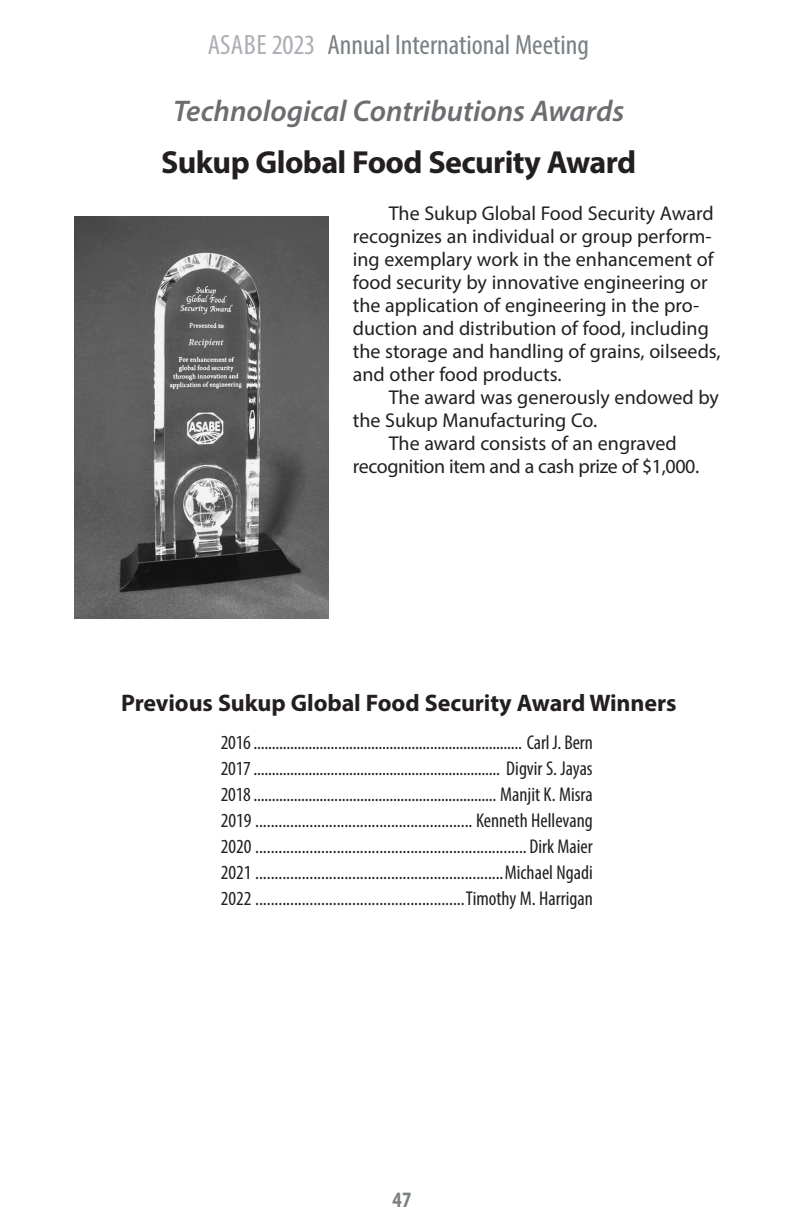
<style>
.page{position:relative;width:792px;height:1224px;background:#fff}
.page>*{position:absolute;margin:0;border:0;box-sizing:border-box;transform-origin:0 0}
.head{font:700 32px "Myriad Pro";letter-spacing:-.02em;color:#231f20}
.award_banner{font:italic 600 30px "Myriad Pro";color:#6c6d70}
.t1{font:condensed 28px "Myriad Pro";color:#7a8084}
.subheads{font:700 24px "Myriad Pro";letter-spacing:-.005em;color:#231f20}
.t2{font:700 condensed 22px "Myriad Pro";color:#7a8084}
.previous_winners{font:condensed 20px "Myriad Pro";color:#231f20}
.intro_p{font:20px/23px "Myriad Pro";color:#231f20}
.intro_p-2{font:20px/23px "Myriad Pro";letter-spacing:-.02em;color:#231f20}
.s1{color:#abafb4}
</style>
<div class="page">
<img style="left:75px;top:217px;width:254px;height:402px">
<h3 class="t1" style="left:208px;top:28px;width:383px"><span class="s1">ASABE 2023</span> Annual International Meeting</h3>
<p class="award_banner" style="left:173px;top:91px;width:453px">Technological Contributions Awards</p>
<p class="head" style="left:161px;top:141px;width:476px">Sukup Global Food Security Award</p>
<p class="intro_p" style="left:353px;top:201px;width:369px;text-indent:36px">The Sukup Global Food Security Award recognizes an individual or group perform&shy;ing exemplary work in the enhancement of food security by innovative engineering or the application of engineering in the pro&shy;duction and distribution of food, including the storage and handling of grains, oilseeds, and other food products.</p>
<p class="intro_p" style="left:353px;top:385px;width:368px;text-indent:36px">The award was generously endowed by the Sukup Manufacturing Co.</p>
<p class="intro_p-2" style="left:353px;top:431px;width:348px;text-indent:36px">The award consists of an engraved recognition item and a cash prize of $1,000.</p>
<p class="subheads" style="left:121px;top:687px;width:557px">Previous Sukup Global Food Security Award Winners</p>
<p class="previous_winners" style="left:221px;top:730px;width:374px">2016......................................................................... Carl J. Bern</p>
<p class="previous_winners" style="left:221px;top:756px;width:374px">2017................................................................... Digvir S. Jayas</p>
<p class="previous_winners" style="left:221px;top:782px;width:374px">2018.................................................................. Manjit K. Misra</p>
<p class="previous_winners" style="left:221px;top:808px;width:374px">2019 ........................................................ Kenneth Hellevang</p>
<p class="previous_winners" style="left:221px;top:834px;width:374px">2020 ...................................................................... Dirk Maier</p>
<p class="previous_winners" style="left:221px;top:860px;width:374px">2021 ................................................................Michael Ngadi</p>
<p class="previous_winners" style="left:221px;top:886px;width:374px">2022 ......................................................Timothy M. Harrigan</p>
<p class="t2" style="left:393px;top:1186px;width:20px">47</p>
</div>
